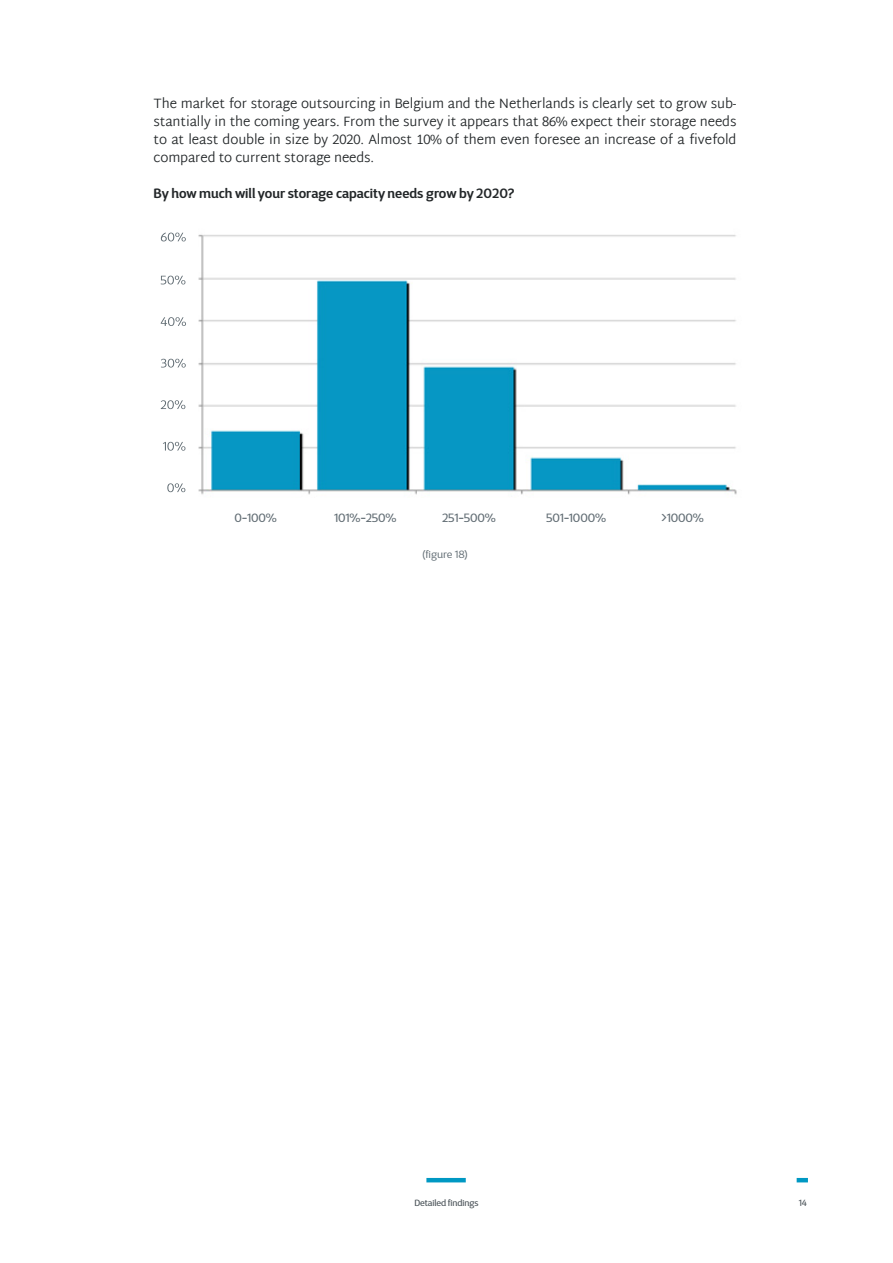
<style>
.page{position:relative;width:893px;height:1263px;background:#fff}
.page>*{position:absolute;margin:0;border:0;box-sizing:border-box;transform-origin:0 0}
.t1{font:300 13.5px/18px "Martel Sans";letter-spacing:-.01em;color:#222628;text-align:justify}
.t2{font:600 13.5px "D Sari";color:#222628}
.t3{font:12px "D Sari";letter-spacing:-.01em;color:#636e75}
.t4{font:10.5px "D Sari";color:#636e75}
.t5{font:9px "D Sari";letter-spacing:-.01em;color:#4d555b}
</style>
<div class="page">
<hr style="left:797px;top:1178px;width:11px;height:4px;background:#0098c3">
<hr style="left:426px;top:1178px;width:40px;height:4px;background:#0098c3">
<img style="left:198px;top:234px;width:539px;height:261px">
<svg style="left:167px;top:483px;width:18px;height:9px"></svg>
<svg style="left:163px;top:442px;width:22px;height:9px"></svg>
<svg style="left:161px;top:400px;width:24px;height:9px"></svg>
<svg style="left:161px;top:359px;width:25px;height:9px"></svg>
<svg style="left:161px;top:317px;width:25px;height:9px"></svg>
<svg style="left:161px;top:276px;width:24px;height:8px"></svg>
<svg style="left:161px;top:233px;width:25px;height:8px"></svg>
<p class="t1" style="left:154px;top:95px;width:584px">The market for storage outsourcing in Belgium and the Netherlands is clearly set to grow sub&shy;stantially in the coming years. From the survey it appears that 86% expect their storage needs to at least double in size by 2020. Almost 10% of them even foresee an increase of a fivefold compared to current storage needs.</p>
<p class="t2" style="left:154px;top:185px;width:363px">By how much will your storage capacity needs grow by 2020?</p>
<p class="t3" style="left:234px;top:510px;width:44px">0-100%</p>
<p class="t3" style="left:334px;top:510px;width:64px">101%-250%</p>
<p class="t3" style="left:442px;top:510px;width:55px">251-500%</p>
<p class="t3" style="left:546px;top:510px;width:61px">501-1000%</p>
<p class="t3" style="left:661px;top:510px;width:44px">&gt;1000%</p>
<p class="t4" style="left:422px;top:548px;width:47px">(figure 18)</p>
<p class="t5" style="left:414px;top:1197px;width:66px">Detailed findings</p>
<p class="t5" style="left:799px;top:1197px;width:10px">14</p>
</div>
